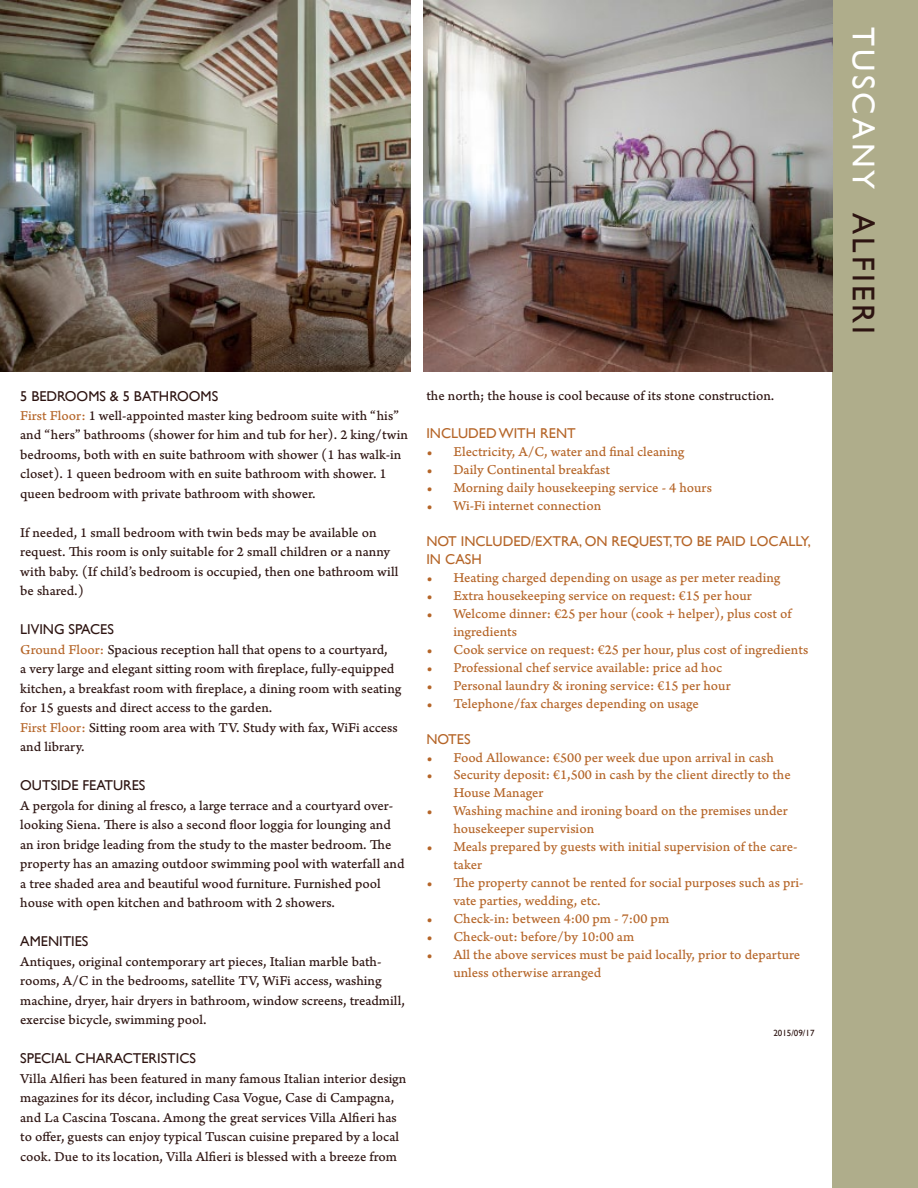
<style>
.page{position:relative;width:918px;height:1188px;background:#fff}
.page>*{position:absolute;margin:0;border:0;box-sizing:border-box;transform-origin:0 0}
.t1{font:31.5px "Gill Sans";letter-spacing:.1em;color:#fff}
.t2{font:14.25px/19.5px "Arno Pro Caption";color:#2d1411}
.t3{font:14.25px/18px "Arno Pro Caption";color:#b56528}
.t4{font:14.25px "Gill Sans";color:#2d1411}
.t5{font:14.25px/18px "Gill Sans";color:#b56528}
.t6{font:9px "Gill Sans";color:#2d1411}
.s1{color:#b56528}
.s2{color:#2d1411}
</style>
<div class="page">
<div style="left:833px;top:0;width:85px;height:1188px;background:#afad8b"></div>
<img style="left:424px;top:0;width:409px;height:372px">
<img style="left:0;top:0;width:410px;height:372px">
<p class="t4" style="left:20px;top:387px;width:199px">5 BEDROOMS &amp; 5 BATHROOMS</p>
<p class="t2" style="left:20px;top:407px;width:389px"><span class="s1">First Floor:</span> 1 well-appointed master king bedroom suite with “his” and “hers” bathrooms (shower for him and tub for her). 2 king/twin bedrooms, both with en suite bathroom with shower (1 has walk-in closet). 1 queen bedroom with en suite bathroom with shower. 1 queen bedroom with private bathroom with shower.</p>
<p class="t2" style="left:20px;top:524px;width:380px">If needed, 1 small bedroom with twin beds may be available on request. This room is only suitable for 2 small children or a nanny with baby. (If child’s bedroom is occupied, then one bathroom will be shared.)</p>
<p class="t4" style="left:20px;top:621px;width:95px">LIVING SPACES</p>
<p class="t2" style="left:20px;top:640px;width:383px"><span class="s1">Ground Floor:</span> Spacious reception hall that opens to a courtyard,<br>a very large and elegant sitting room with fireplace, fully-equipped kitchen, a breakfast room with fireplace, a dining room with seating for 15 guests and direct access to the garden.<br><span class="s1">First Floor:</span> Sitting room area with TV. Study with fax, WiFi access and library.</p>
<p class="t4" style="left:20px;top:777px;width:127px">OUTSIDE FEATURES</p>
<p class="t2" style="left:20px;top:796px;width:386px">A pergola for dining al fresco, a large terrace and a courtyard over&shy;looking Siena. There is also a second floor loggia for lounging and an iron bridge leading from the study to the master bedroom. The property has an amazing outdoor swimming pool with waterfall and a tree shaded area and beautiful wood furniture. Furnished pool house with open kitchen and bathroom with 2 showers.</p>
<p class="t4" style="left:20px;top:933px;width:70px">AMENITIES</p>
<p class="t2" style="left:20px;top:952px;width:386px">Antiques, original contemporary art pieces, Italian marble bath&shy;rooms, A/C in the bedrooms, satellite TV, WiFi access, washing machine, dryer, hair dryers in bathroom, window screens, treadmill, exercise bicycle, swimming pool.</p>
<p class="t4" style="left:20px;top:1050px;width:177px">SPECIAL CHARACTERISTICS</p>
<p class="t2" style="left:20px;top:1069px;width:388px">Villa Alfieri has been featured in many famous Italian interior design magazines for its décor, including Casa Vogue, Case di Campagna, and La Cascina Toscana. Among the great services Villa Alfieri has to offer, guests can enjoy typical Tuscan cuisine prepared by a local cook. Due to its location, Villa Alfieri is blessed with a breeze from</p>
<p class="t2" style="left:426px;top:387px;width:350px">the north; the house is cool because of its stone construction.</p>
<p class="t5" style="left:426px;top:424px;width:151px">INCLUDED WITH RENT</p>
<p class="t3" style="left:426px;top:443px;width:260px">• Electricity, A/C, water and final cleaning</p>
<p class="t3" style="left:426px;top:461px;width:185px">• Daily Continental breakfast</p>
<p class="t3" style="left:426px;top:479px;width:287px">• Morning daily housekeeping service - 4 hours</p>
<p class="t3" style="left:426px;top:497px;width:176px">• Wi-Fi internet connection</p>
<p class="t5" style="left:426px;top:532px;width:386px">NOT INCLUDED/EXTRA, ON REQUEST,TO BE PAID LOCALLY,<br>IN CASH</p>
<p class="t3" style="left:426px;top:569px;width:356px">• Heating charged depending on usage as per meter reading</p>
<p class="t3" style="left:426px;top:587px;width:327px">• Extra housekeeping service on request: €15 per hour</p>
<p class="t3" style="left:453px;top:605px;width:340px;text-indent:-27px">• Welcome dinner: €25 per hour (cook + helper), plus cost of ingredients</p>
<p class="t3" style="left:426px;top:641px;width:383px">• Cook service on request: €25 per hour, plus cost of ingredients</p>
<p class="t3" style="left:426px;top:659px;width:297px">• Professional chef service available: price ad hoc</p>
<p class="t3" style="left:426px;top:677px;width:306px">• Personal laundry &amp; ironing service: €15 per hour</p>
<p class="t3" style="left:426px;top:695px;width:274px">• Telephone/fax charges depending on usage</p>
<p class="t5" style="left:426px;top:730px;width:46px">NOTES</p>
<p class="t3" style="left:426px;top:749px;width:349px">• Food Allowance: €500 per week due upon arrival in cash</p>
<p class="t3" style="left:453px;top:767px;width:339px;text-indent:-27px">• Security deposit: €1,500 in cash by the client directly to the<br>House Manager</p>
<p class="t3" style="left:453px;top:803px;width:336px;text-indent:-27px">• Washing machine and ironing board on the premises under housekeeper supervision</p>
<p class="t3" style="left:453px;top:839px;width:346px;text-indent:-27px">• Meals prepared by guests with initial supervision of the care&shy;taker</p>
<p class="t3" style="left:453px;top:875px;width:352px;text-indent:-27px">• The property cannot be rented for social purposes such as pri&shy;vate parties, wedding, etc.</p>
<p class="t3" style="left:426px;top:911px;width:244px">• Check-in: between 4:00 pm - 7:00 pm</p>
<p class="t3" style="left:426px;top:929px;width:209px">• Check-out: before/by 10:00 am</p>
<p class="t3" style="left:453px;top:947px;width:348px;text-indent:-27px">• All the above services must be paid locally, prior to departure unless otherwise arranged</p>
<p class="t6" style="left:773px;top:1028px;width:43px">2015/09/17</p>
<h1 class="t1" style="left:882px;top:27px;width:308px;rotate:90deg">TUSCANY <span class="s2">ALFIERI</span></h1>
</div>
